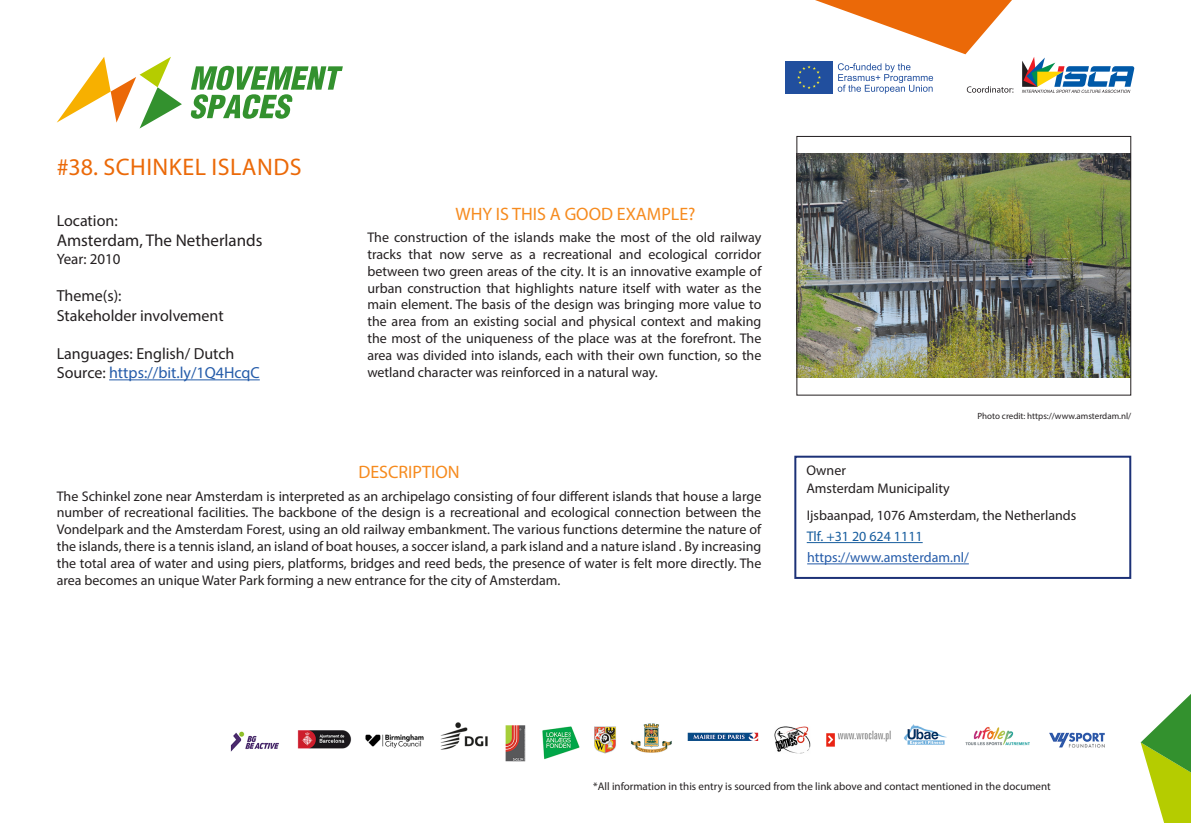
<style>
.page{position:relative;width:1191px;height:823px;background:#fff}
.page>*{position:absolute;margin:0;border:0;box-sizing:border-box;transform-origin:0 0}
.t1{font:24px "Myriad Pro";letter-spacing:.02em;color:#eb6908}
.t2{font:18px "Myriad Pro";color:#f68b1f}
.t3{font:17px "Myriad Pro";color:#231f20}
.t4{font:16px/19.2px "Myriad Pro";color:#231f20}
.t5{font:15px "Myriad Pro";color:#231f20}
.t6{font:14px/16.8px "Myriad Pro";color:#231f20;text-align:justify}
.t7{font:14px "Myriad Pro";color:#245ba9}
.t8{font:14px "Myriad Pro";color:#175d9e}
.t9{font:11px "Myriad Pro";color:#231f20}
.t10{font:9px "Myriad Pro";color:#231f20}
.s1{color:#245ba9}
</style>
<div class="page">
<svg style="left:57px;top:57px;width:125px;height:71px"></svg>
<svg style="left:191px;top:66px;width:152px;height:53px"></svg>
<svg style="left:966px;top:86px;width:47px;height:7px"></svg>
<svg style="left:1022px;top:57px;width:112px;height:36px"></svg>
<div style="left:785px;top:61px;width:48px;height:32px;background:#214f9e"></div>
<svg style="left:797px;top:65px;width:24px;height:24px"></svg>
<svg style="left:837px;top:63px;width:96px;height:31px"></svg>
<hr style="left:109px;top:379px;width:151px;height:1px;background:#245ba9">
<svg style="left:815px;top:0;width:197px;height:54px"></svg>
<svg style="left:1140px;top:694px;width:51px;height:128px"></svg>
<div style="left:794px;top:455px;width:337px;height:123px;border:2px solid #1c3177"></div>
<img style="left:230px;top:722px;width:875px;height:40px">
<hr style="left:806px;top:542px;width:116px;height:1px;background:#175d9e">
<hr style="left:807px;top:563px;width:162px;height:1px;background:#245ba9">
<img style="left:798px;top:154px;width:331px;height:223px">
<div style="left:796px;top:136px;width:335px;height:259px;border:1px solid #231f20"></div>
<h1 class="t1" style="left:57px;top:152px;width:246px">#38. SCHINKEL ISLANDS</h1>
<p class="t4" style="left:57px;top:210px;width:62px">Location:</p>
<p class="t3" style="left:57px;top:230px;width:207px">Amsterdam, The Netherlands</p>
<p class="t5" style="left:57px;top:250px;width:65px">Year: 2010</p>
<p class="t4" style="left:57px;top:286px;width:169px">Theme(s):<br>Stakeholder involvement</p>
<p class="t4" style="left:57px;top:343px;width:205px">Languages: English/ Dutch<br>Source: <span class="s1">https://bit.ly/1Q4HcqC</span></p>
<p class="t2" style="left:455px;top:202px;width:242px">WHY IS THIS A GOOD EXAMPLE?</p>
<p class="t6" style="left:367px;top:229px;width:395px">The construction of the islands make the most of the old railway tracks that now serve as a recreational and ecological corridor between two green areas of the city. It is an innovative example of urban construction that highlights nature itself with water as the main element. The basis of the design was bringing more value to the area from an existing social and physical context and making the most of the uniqueness of the place was at the forefront. The area was divided into islands, each with their own function, so the wetland character was reinforced in a natural way.</p>
<p class="t2" style="left:358px;top:460px;width:103px">DESCRIPTION</p>
<p class="t6" style="left:57px;top:487px;width:706px">The Schinkel zone near Amsterdam is interpreted as an archipelago consisting of four different islands that house a large number of recreational facilities. The backbone of the design is a recreational and ecological connection between the Vondelpark and the Amsterdam Forest, using an old railway embankment. The various functions determine the nature of the islands, there is a tennis island, an island of boat houses, a soccer island, a park island and a nature island . By increasing the total area of water and using piers, platforms, bridges and reed beds, the presence of water is felt more directly. The area becomes an unique Water Park forming a new entrance for the city of Amsterdam.</p>
<p class="t6" style="left:806px;top:461px;width:41px">Owner</p>
<p class="t10" style="left:977px;top:410px;width:155px">Photo credit: https://www.amsterdam.nl/</p>
<p class="t6" style="left:806px;top:474px;width:271px;line-height:26.7px">Amsterdam Municipality<br>Ijsbaanpad, 1076 Amsterdam, the Netherlands</p>
<p class="t8" style="left:806px;top:527px;width:117px">Tlf. +31 20 624 1111</p>
<p class="t7" style="left:807px;top:549px;width:163px">https://www.amsterdam.nl/</p>
<p class="t9" style="left:593px;top:778px;width:459px">*All information in this entry is sourced from the link above and contact mentioned in the document</p>
</div>
